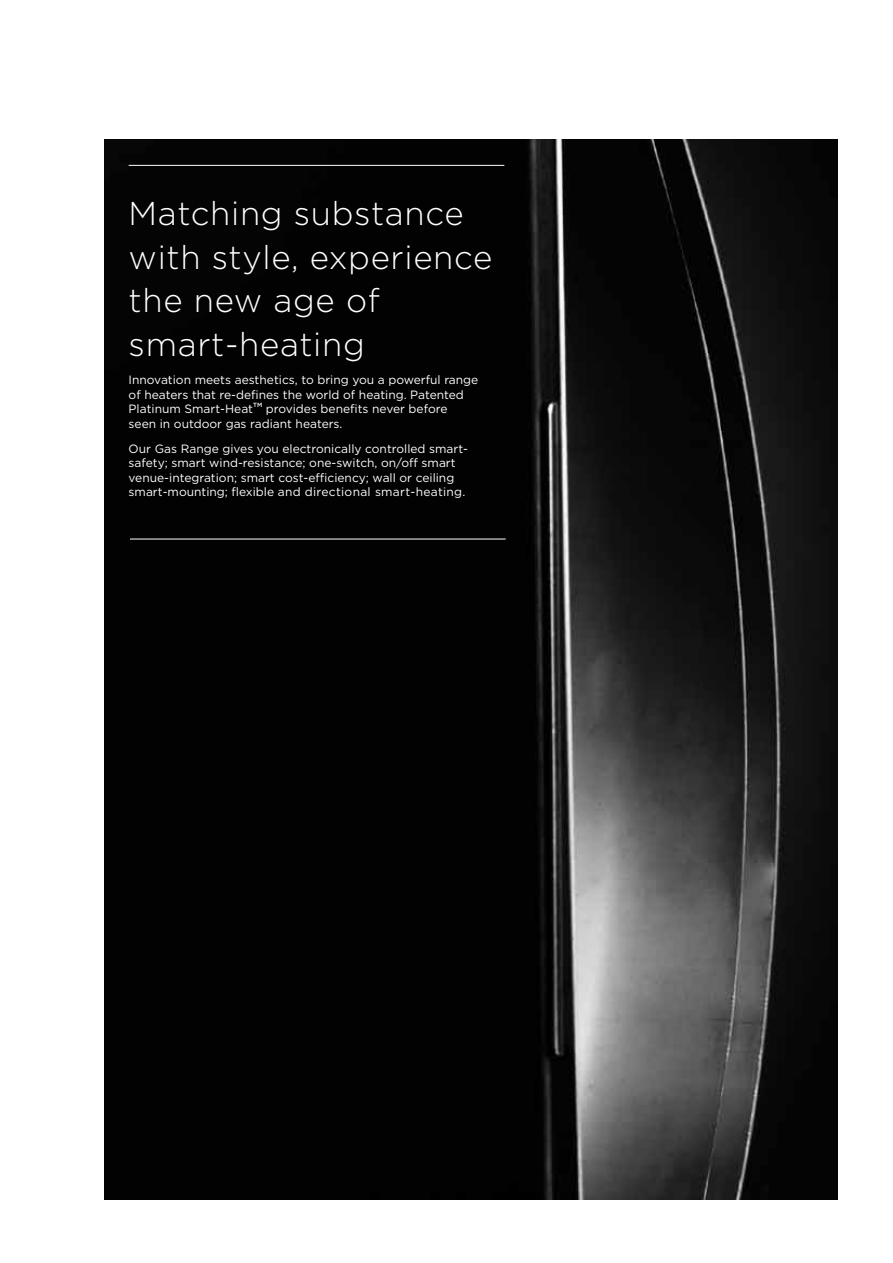
<style>
.page{position:relative;width:893px;height:1263px;background:#fff}
.page>*{position:absolute;margin:0;border:0;box-sizing:border-box;transform-origin:0 0}
.t1{font:300 33px/43.5px "Gotham";letter-spacing:.02em;color:#fff}
.t2{font:12px/14.4px "Gotham";color:#fff}
.t3{font:500 6px "Gotham";color:#fff}
</style>
<div class="page">
<img style="left:105px;top:139px;width:733px;height:1060px">
<hr style="left:129px;top:165px;width:375px;height:1px;background:#fff">
<hr style="left:130px;top:539px;width:376px;height:1px;background:#fff">
<h1 class="t1" style="left:129px;top:191px;width:365px">Matching substance with style, experience the new age of smart-heating</h1>
<p class="t2" style="left:129px;top:373px;width:351px">Innovation meets aesthetics, to bring you a powerful range of heaters that re-defines the world of heating. Patented<br>Platinum Smart-Heat</p>
<p class="t3" style="left:253px;top:401px;width:11px">TM</p>
<p class="t2" style="left:129px;top:401px;width:320px;text-indent:137px">provides benefits never before seen in outdoor gas radiant heaters.</p>
<p class="t2" style="left:129px;top:441px;width:341px">Our Gas Range gives you electronically controlled smart&shy;safety; smart wind-resistance; one-switch, on/off smart venue-integration; smart cost-efficiency; wall or ceiling smart-mounting; flexible and directional smart-heating.</p>
</div>
